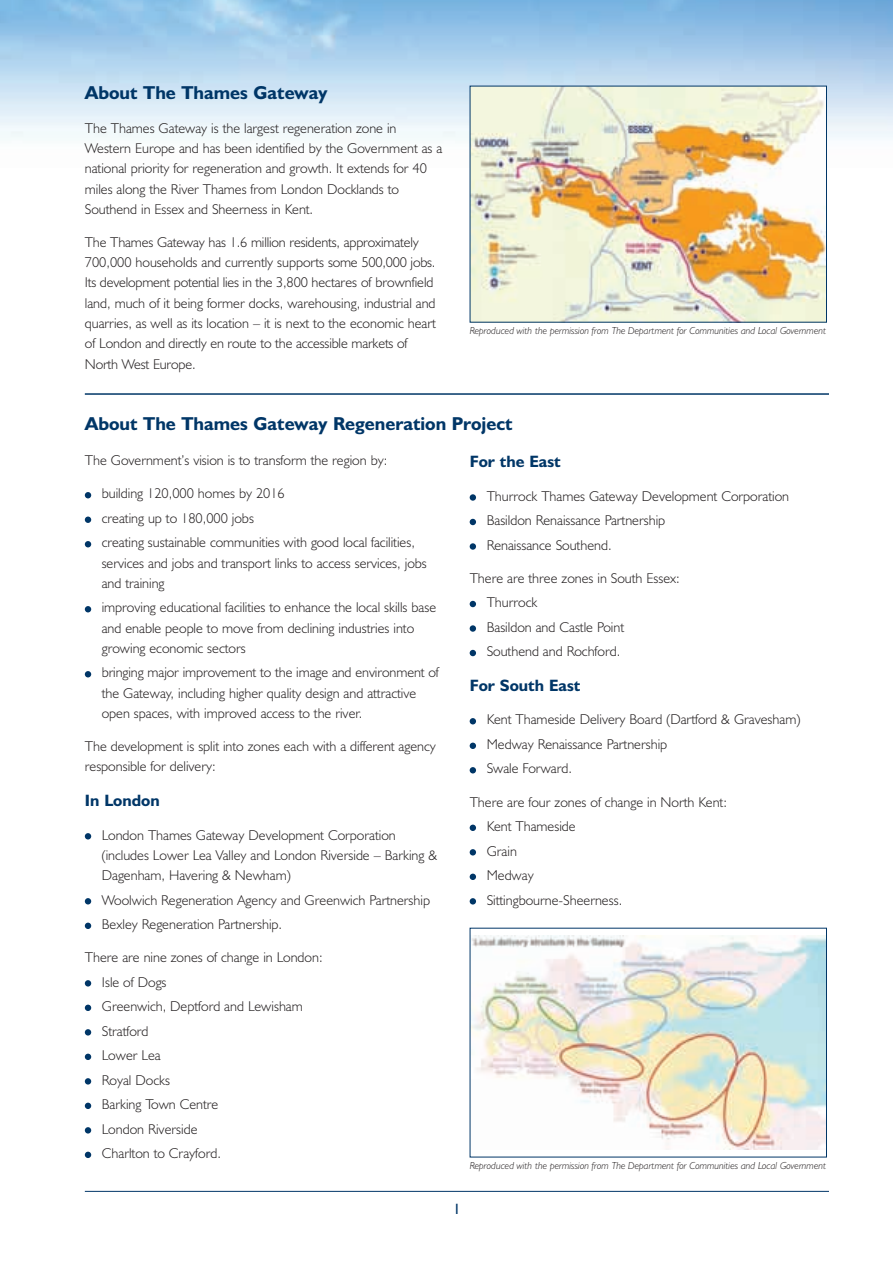
<style>
.page{position:relative;width:893px;height:1263px;background:#fff}
.page>*{position:absolute;margin:0;border:0;box-sizing:border-box;transform-origin:0 0}
.t1{font:700 18.75px "Humanist 521 BT";color:#003667}
.t2{font:700 16.5px "Humanist 521 BT";color:#003667}
.t3{font:15px "Humanist 521 BT";color:#003667}
.t4{font:300 14.25px/24.5px "Humanist 521 BT";color:#231f20}
.t5{font:italic 300 10.2px "Humanist 521 BT";color:#231f20}
</style>
<div class="page">
<hr style="left:85px;top:1191px;width:744px;height:1px;background:#003667">
<img style="left:0;top:0;width:893px;height:168px">
<img style="left:472px;top:88px;width:353px;height:233px">
<img style="left:472px;top:935px;width:353px;height:215px">
<svg style="left:470px;top:898px;width:6px;height:6px"></svg>
<svg style="left:470px;top:874px;width:6px;height:6px"></svg>
<svg style="left:470px;top:849px;width:6px;height:6px"></svg>
<svg style="left:470px;top:825px;width:6px;height:6px"></svg>
<svg style="left:470px;top:767px;width:6px;height:6px"></svg>
<svg style="left:470px;top:743px;width:6px;height:6px"></svg>
<svg style="left:470px;top:718px;width:6px;height:6px"></svg>
<svg style="left:470px;top:650px;width:6px;height:6px"></svg>
<div style="left:470px;top:625px;width:6px;height:7px;background:#003667;border-radius:50%"></div>
<svg style="left:470px;top:601px;width:6px;height:6px"></svg>
<div style="left:470px;top:543px;width:6px;height:7px;background:#003667;border-radius:50%"></div>
<svg style="left:470px;top:519px;width:6px;height:6px"></svg>
<div style="left:470px;top:494px;width:6px;height:7px;background:#003667;border-radius:50%"></div>
<svg style="left:85px;top:1152px;width:6px;height:6px"></svg>
<svg style="left:85px;top:1127px;width:6px;height:6px"></svg>
<svg style="left:85px;top:1103px;width:6px;height:6px"></svg>
<svg style="left:85px;top:1078px;width:6px;height:6px"></svg>
<svg style="left:85px;top:1054px;width:6px;height:6px"></svg>
<svg style="left:85px;top:1029px;width:6px;height:6px"></svg>
<svg style="left:85px;top:1005px;width:6px;height:6px"></svg>
<svg style="left:85px;top:980px;width:6px;height:6px"></svg>
<svg style="left:85px;top:923px;width:6px;height:6px"></svg>
<svg style="left:85px;top:898px;width:6px;height:6px"></svg>
<svg style="left:85px;top:833px;width:6px;height:6px"></svg>
<svg style="left:85px;top:671px;width:6px;height:6px"></svg>
<svg style="left:85px;top:606px;width:6px;height:6px"></svg>
<svg style="left:85px;top:541px;width:6px;height:6px"></svg>
<div style="left:85px;top:516px;width:6px;height:7px;background:#003667;border-radius:50%"></div>
<svg style="left:85px;top:492px;width:6px;height:6px"></svg>
<hr style="left:85px;top:393px;width:744px;height:2px;background:#003667">
<h1 class="t1" style="left:85px;top:86px;width:244px">About The Thames Gateway</h1>
<p class="t4" style="left:85px;top:120px;width:359px;line-height:20.2px">The Thames Gateway is the largest regeneration zone in Western Europe and has been identified by the Government as a national priority for regeneration and growth. It extends for 40 miles along the River Thames from London Docklands to Southend in Essex and Sheerness in Kent.</p>
<p class="t4" style="left:85px;top:234px;width:353px;line-height:20.2px">The Thames Gateway has 1.6 million residents, approximately 700,000 households and currently supports some 500,000 jobs.<br>Its development potential lies in the 3,800 hectares of brownfield land, much of it being former docks, warehousing, industrial and quarries, as well as its location – it is next to the economic heart of London and directly en route to the accessible markets of North West Europe.</p>
<p class="t5" style="left:470px;top:327px;width:358px">Reproduced with the permission from The Department for Communities and Local Government</p>
<h1 class="t1" style="left:85px;top:417px;width:429px">About The Thames Gateway Regeneration Project</h1>
<p class="t4" style="left:85px;top:450px;width:304px">The Government’s vision is to transform the region by:</p>
<p class="t4" style="left:102px;top:483px;width:315px">building 120,000 homes by 2016<br>creating up to 180,000 jobs<br>creating sustainable communities with good local facilities,</p>
<p class="t4" style="left:102px;top:554px;width:327px;line-height:20.2px">services and jobs and transport links to access services, jobs and training</p>
<p class="t4" style="left:102px;top:599px;width:336px;line-height:20.2px">improving educational facilities to enhance the local skills base and enable people to move from declining industries into growing economic sectors</p>
<p class="t4" style="left:102px;top:664px;width:339px;line-height:20.2px">bringing major improvement to the image and environment of the Gateway, including higher quality design and attractive open spaces, with improved access to the river.</p>
<p class="t4" style="left:85px;top:738px;width:353px;line-height:20.2px">The development is split into zones each with a different agency responsible for delivery:</p>
<p class="t2" style="left:85px;top:794px;width:76px">In London</p>
<p class="t4" style="left:102px;top:826px;width:337px;line-height:20.2px">London Thames Gateway Development Corporation (includes Lower Lea Valley and London Riverside – Barking &amp;<br>Dagenham, Havering &amp; Newham)</p>
<p class="t4" style="left:102px;top:889px;width:330px">Woolwich Regeneration Agency and Greenwich Partnership<br>Bexley Regeneration Partnership.</p>
<p class="t4" style="left:102px;top:946px;width:222px;text-indent:-17px">There are nine zones of change in London:<br>Isle of Dogs<br>Greenwich, Deptford and Lewisham<br>Stratford<br>Lower Lea<br>Royal Docks<br>Barking Town Centre<br>London Riverside<br>Charlton to Crayford.</p>
<p class="t2" style="left:470px;top:455px;width:93px">For the East</p>
<p class="t4" style="left:487px;top:485px;width:304px">Thurrock Thames Gateway Development Corporation<br>Basildon Renaissance Partnership<br>Renaissance Southend.</p>
<p class="t4" style="left:487px;top:567px;width:195px;text-indent:-17px">There are three zones in South Essex:<br>Thurrock<br>Basildon and Castle Point<br>Southend and Rochford.</p>
<p class="t2" style="left:470px;top:679px;width:112px">For South East</p>
<p class="t4" style="left:487px;top:709px;width:315px">Kent Thameside Delivery Board (Dartford &amp; Gravesham)<br>Medway Renaissance Partnership<br>Swale Forward.</p>
<p class="t4" style="left:487px;top:791px;width:242px;text-indent:-17px">There are four zones of change in North Kent:<br>Kent Thameside<br>Grain<br>Medway<br>Sittingbourne-Sheerness.</p>
<p class="t5" style="left:470px;top:1162px;width:358px">Reproduced with the permission from The Department for Communities and Local Government</p>
<p class="t3" style="left:453px;top:1204px;width:9px">1</p>
</div>
